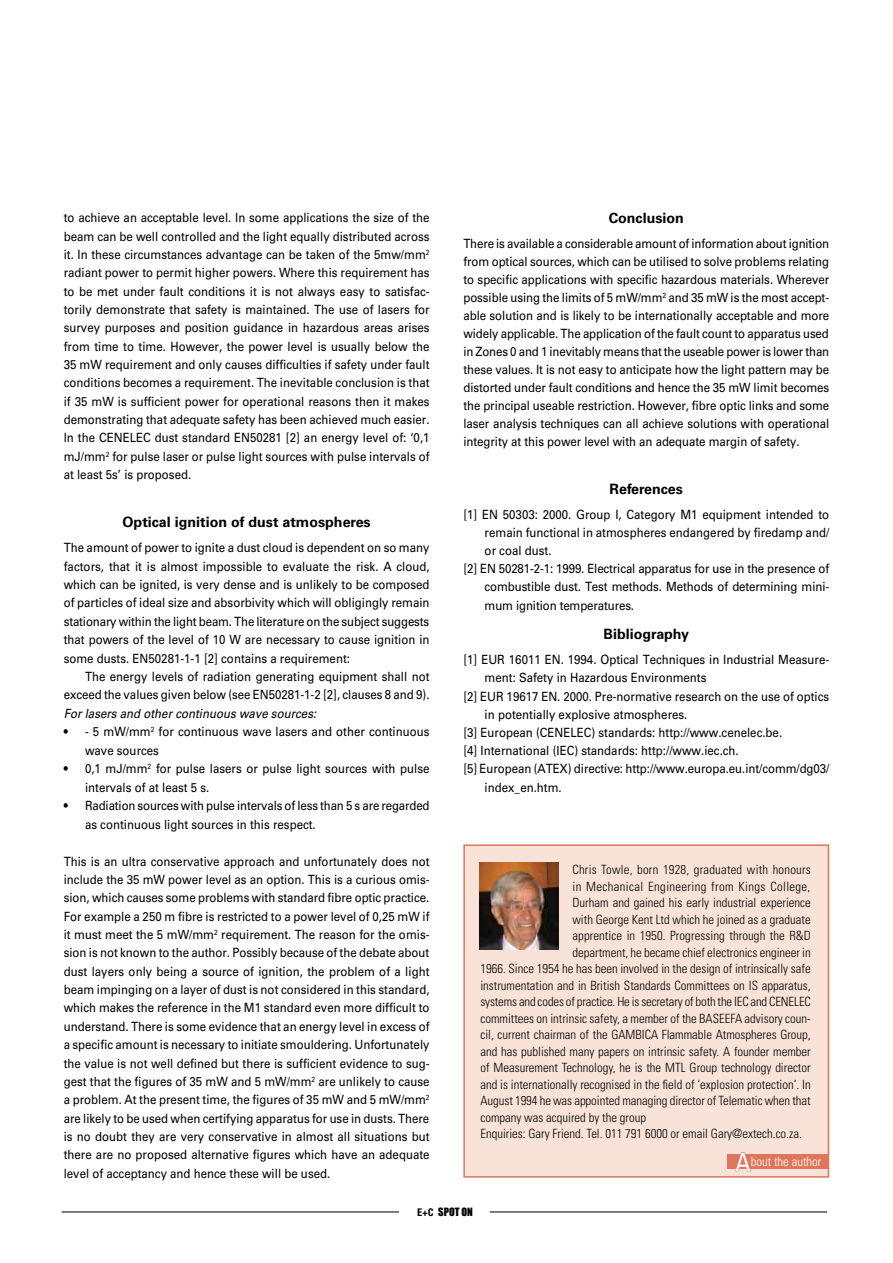
<style>
.page{position:relative;width:893px;height:1263px;background:#fff}
.page>*{position:absolute;margin:0;border:0;box-sizing:border-box;transform-origin:0 0}
.t1{font:700 14.25px "Univers";color:#000}
.t2{font:12.75px/18.3px "Univers";color:#000;text-align:justify;scale:.9 1}
.t3{font:300 condensed 12.75px "Univers";color:#000}
.t4{font:300 condensed 12.75px "Univers";letter-spacing:.03em;color:#000}
.t5{font:italic 12.75px "Univers";color:#000;scale:.9 1}
.t6{font:300 condensed 12.75px "Univers";color:#fff}
.t7{font:10.5px "Impact";color:#000}
.s1{font-weight:400;font-size:24.9px}
.s2{font-family:"Univers";font-weight:700;font-stretch:condensed}
</style>
<div class="page">
<hr style="left:490px;top:1211px;width:337px;height:1px;background:#000">
<hr style="left:62px;top:1211px;width:337px;height:1px;background:#000">
<div style="left:463px;top:844px;width:366px;height:333px;background:#f9e3d9;border:2px solid #df755b"></div>
<div style="left:727px;top:1154px;width:101px;height:15px;background:#df755b"></div>
<svg style="left:735px;top:1152px;width:16px;height:20px"></svg>
<img style="left:480px;top:862px;width:78px;height:87px">
<p class="t2" style="left:64px;top:209px;width:408px">to achieve an acceptable level. In some applications the size of the beam can be well controlled and the light equally distributed across it. In these circumstances advantage can be taken of the 5mw/mm<sup>2 </sup>radiant power to permit higher powers. Where this requirement has to be met under fault conditions it is not always easy to satisfac&shy;torily demonstrate that safety is maintained. The use of lasers for survey purposes and position guidance in hazardous areas arises from time to time. However, the power level is usually below the 35 mW requirement and only causes difficulties if safety under fault conditions becomes a requirement. The inevitable conclusion is that if 35 mW is sufficient power for operational reasons then it makes demonstrating that adequate safety has been achieved much easier.<br>In the CENELEC dust standard EN50281 [2] an energy level of: ‘0,1 mJ/mm<sup>2</sup> for pulse laser or pulse light sources with pulse intervals of at least 5s’ is proposed.</p>
<p class="t1" style="left:123px;top:514px;width:250px">Optical ignition of dust atmospheres</p>
<p class="t2" style="left:64px;top:539px;width:408px">The amount of power to ignite a dust cloud is dependent on so many factors, that it is almost impossible to evaluate the risk. A cloud, which can be ignited, is very dense and is unlikely to be composed of particles of ideal size and absorbivity which will obligingly remain stationary within the light beam. The literature on the subject suggests that powers of the level of 10 W are necessary to cause ignition in some dusts. EN50281-1-1 [2] contains a requirement:</p>
<p class="t2" style="left:64px;top:667px;width:408px;text-align:right">The energy levels of radiation generating equipment shall not exceed the values given below (see EN50281-1-2 [2], clauses 8 and 9).</p>
<p class="t5" style="left:64px;top:705px;width:282px">For lasers and other continuous wave sources:</p>
<p class="t2" style="left:85px;top:722px;width:384px;text-indent:-21px">• - 5 mW/mm<sup>2</sup> for continuous wave lasers and other continuous wave sources</p>
<p class="t2" style="left:85px;top:759px;width:384px;text-indent:-21px">• 0,1 mJ/mm<sup>2</sup> for pulse lasers or pulse light sources with pulse intervals of at least 5 s.</p>
<p class="t2" style="left:85px;top:797px;width:384px;text-indent:-21px">• Radiation sources with pulse intervals of less than 5 s are regarded as continuous light sources in this respect.</p>
<p class="t2" style="left:64px;top:852px;width:408px">This is an ultra conservative approach and unfortunately does not include the 35 mW power level as an option. This is a curious omis&shy;sion, which causes some problems with standard fibre optic practice.<br>For example a 250 m fibre is restricted to a power level of 0,25 mW if it must meet the 5 mW/mm<sup>2</sup> requirement. The reason for the omis&shy;sion is not known to the author. Possibly because of the debate about dust layers only being a source of ignition, the problem of a light beam impinging on a layer of dust is not considered in this standard, which makes the reference in the M1 standard even more difficult to understand. There is some evidence that an energy level in excess of a specific amount is necessary to initiate smouldering. Unfortunately the value is not well defined but there is sufficient evidence to sug&shy;gest that the figures of 35 mW and 5 mW/mm<sup>2</sup> are unlikely to cause a problem. At the present time, the figures of 35 mW and 5 mW/mm<sup>2 </sup>are likely to be used when certifying apparatus for use in dusts. There is no doubt they are very conservative in almost all situations but there are no proposed alternative figures which have an adequate level of acceptancy and hence these will be used.</p>
<p class="t1" style="left:609px;top:210px;width:77px">Conclusion</p>
<p class="t2" style="left:463px;top:235px;width:408px">There is available a considerable amount of information about ignition from optical sources, which can be utilised to solve problems relating to specific applications with specific hazardous materials. Wherever possible using the limits of 5 mW/mm<sup>2</sup> and 35 mW is the most accept&shy;able solution and is likely to be internationally acceptable and more widely applicable. The application of the fault count to apparatus used in Zones 0 and 1 inevitably means that the useable power is lower than these values. It is not easy to anticipate how the light pattern may be distorted under fault conditions and hence the 35 mW limit becomes the principal useable restriction. However, fibre optic links and some laser analysis techniques can all achieve solutions with operational integrity at this power level with an adequate margin of safety.</p>
<p class="t1" style="left:610px;top:480px;width:75px">References</p>
<p class="t2" style="left:463px;top:505px;width:408px">[1] EN 50303: 2000. Group I, Category M1 equipment intended to</p>
<p class="t2" style="left:485px;top:523px;width:384px">remain functional in atmospheres endangered by firedamp and/</p>
<p class="t2" style="left:485px;top:541px;width:76px">or coal dust.</p>
<p class="t2" style="left:463px;top:560px;width:408px">[2] EN 50281-2-1: 1999. Electrical apparatus for use in the presence of</p>
<p class="t2" style="left:485px;top:578px;width:384px">combustible dust. Test methods. Methods of determining mini-</p>
<p class="t2" style="left:485px;top:596px;width:168px">mum ignition temperatures.</p>
<p class="t1" style="left:604px;top:626px;width:87px">Bibliography</p>
<p class="t2" style="left:463px;top:651px;width:408px">[1] EUR 16011 EN. 1994. Optical Techniques in Industrial Measure-</p>
<p class="t2" style="left:485px;top:669px;width:248px">ment: Safety in Hazardous Environments</p>
<p class="t2" style="left:463px;top:687px;width:408px">[2] EUR 19617 EN. 2000. Pre-normative research on the use of optics</p>
<p class="t2" style="left:485px;top:705px;width:227px">in potentially explosive atmospheres.</p>
<p class="t2" style="left:463px;top:723px;width:356px">[3] European (CENELEC) standards: http://www.cenelec.be.</p>
<p class="t2" style="left:463px;top:742px;width:308px">[4] International (IEC) standards: http://www.iec.ch.</p>
<p class="t2" style="left:463px;top:760px;width:408px">[5] European (ATEX) directive: http://www.europa.eu.int/comm/dg03/</p>
<p class="t2" style="left:485px;top:778px;width:87px">index_en.htm.</p>
<p class="t3" style="left:572px;top:862px;width:240px">Chris Towle, born 1928, graduated with honours</p>
<p class="t4" style="left:572px;top:879px;width:239px">in Mechanical Engineering from Kings College,</p>
<p class="t3" style="left:572px;top:895px;width:240px">Durham and gained his early industrial experience</p>
<p class="t3" style="left:572px;top:912px;width:240px">with George Kent Ltd which he joined as a graduate</p>
<p class="t3" style="left:572px;top:928px;width:240px">apprentice in 1950. Progressing through the R&amp;D</p>
<p class="t3" style="left:572px;top:945px;width:240px">department, he became chief electronics engineer in</p>
<p class="t3" style="left:480px;top:961px;width:332px">1966. Since 1954 he has been involved in the design of intrinsically safe</p>
<p class="t3" style="left:480px;top:978px;width:332px">instrumentation and in British Standards Committees on IS apparatus,</p>
<p class="t3" style="left:480px;top:994px;width:332px">systems and codes of practice. He is secretary of both the IEC and CENELEC</p>
<p class="t3" style="left:480px;top:1011px;width:332px">committees on intrinsic safety, a member of the BASEEFA advisory coun-</p>
<p class="t3" style="left:480px;top:1027px;width:332px">cil, current chairman of the GAMBICA Flammable Atmospheres Group,</p>
<p class="t3" style="left:480px;top:1044px;width:332px">and has published many papers on intrinsic safety. A founder member</p>
<p class="t3" style="left:480px;top:1060px;width:332px">of Measurement Technology, he is the MTL Group technology director</p>
<p class="t3" style="left:480px;top:1077px;width:332px">and is internationally recognised in the field of ‘explosion protection’. In</p>
<p class="t3" style="left:480px;top:1093px;width:332px">August 1994 he was appointed managing director of Telematic when that</p>
<p class="t3" style="left:480px;top:1110px;width:167px">company was acquired by the group</p>
<p class="t3" style="left:480px;top:1126px;width:323px">Enquiries: Gary Friend. Tel. 011 791 6000 or email Gary@extech.co.za.</p>
<p class="t6" style="left:735px;top:1154px;width:88px"><span class="s1">A</span>bout the author</p>
<p class="t7" style="left:417px;top:1204px;width:57px"><span class="s2">E+C</span> SPOT ON</p>
</div>
